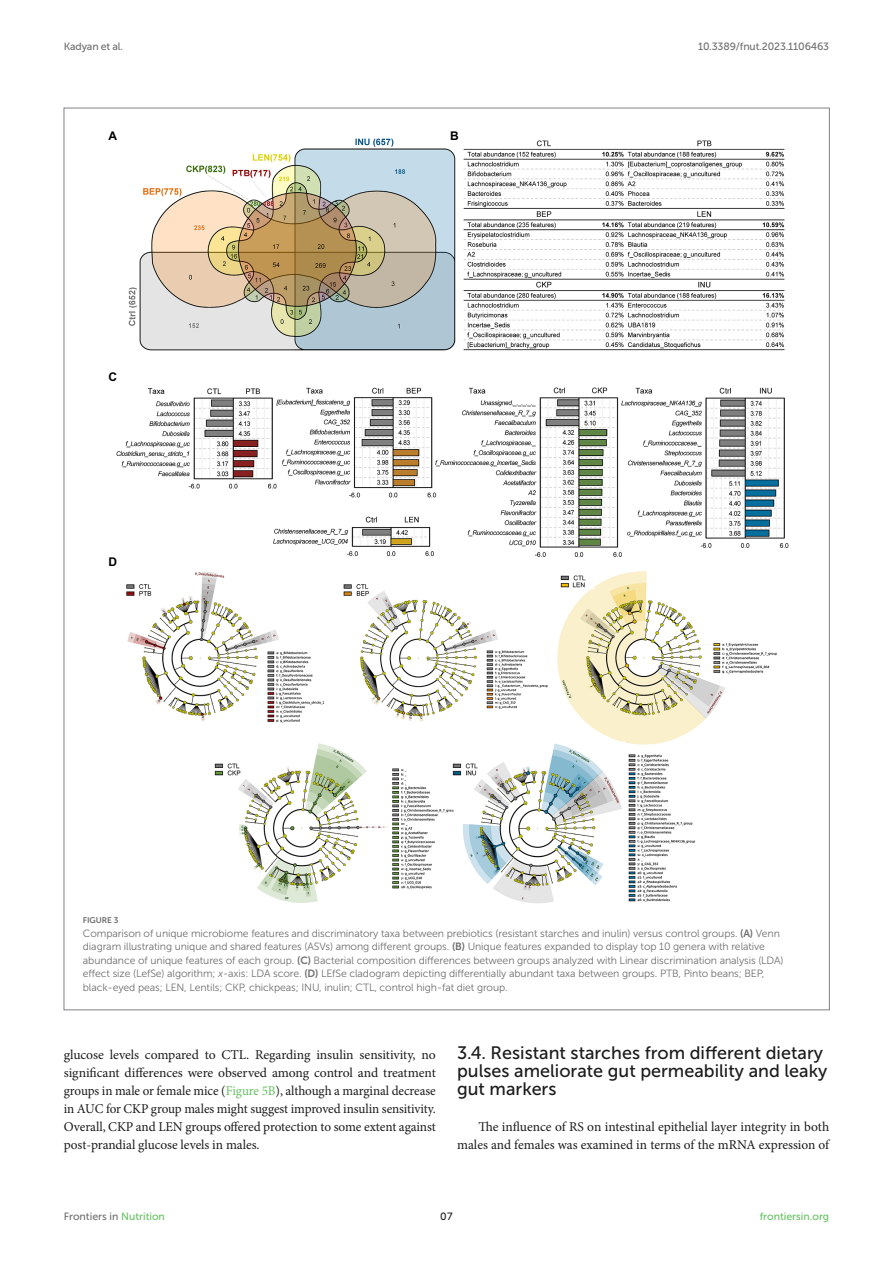
<style>
.page{position:relative;width:893px;height:1263px;background:#fff}
.page>*{position:absolute;margin:0;border:0;box-sizing:border-box;transform-origin:0 0}
.HEAD_2{font:18px/18px "Museo Sans 500";color:#1b1c1b}
.TEXT_FLUSH{font:13.5px/18px "Minion Pro";letter-spacing:-.005em;color:#1b1c1b;text-align:justify}
.t1{font:700 12px "Arial";color:#000}
.FIG_LEG{font:10.5px/13.5px "Museo Sans 300";letter-spacing:-.01em;color:#706f70}
.t2{font:10.5px "Museo Sans 500";letter-spacing:-.015em;color:#706f70}
.t3{font:10.5px "Museo Sans 500";color:#65c161}
.t4{font:10.5px "Museo Sans 500";color:#1b1c1b}
.FIG_HD{font:8.25px "Museo Sans 700";letter-spacing:-.01em;color:#706f70}
.s1{font-family:"Museo Sans 700"}
.s2{font-style:italic}
.s3{color:#65c161}
</style>
<div class="page">
<img style="left:116px;top:138px;width:673px;height:765px">
<p class="t2" style="left:64px;top:41px;width:61px">Kadyan et al.</p>
<p class="t2" style="left:698px;top:41px;width:133px">10.3389/fnut.2023.1106463</p>
<p class="t1" style="left:109px;top:127px;width:10px">A</p>
<p class="t1" style="left:450px;top:127px;width:10px">B</p>
<p class="t1" style="left:109px;top:368px;width:10px">C</p>
<p class="t1" style="left:109px;top:554px;width:10px">D</p>
<p class="FIG_HD" style="left:83px;top:916px;width:37px">FIGURE 3</p>
<p class="FIG_LEG" style="left:83px;top:927px;width:702px">Comparison of unique microbiome features and discriminatory taxa between prebiotics (resistant starches and inulin) versus control groups. <span class="s1">(A)</span> Venn diagram illustrating unique and shared features (ASVs) among different groups. <span class="s1">(B)</span> Unique features expanded to display top 10 genera with relative abundance of unique features of each group. <span class="s1">(C)</span> Bacterial composition differences between groups analyzed with Linear discrimination analysis (LDA) effect size (LefSe) algorithm; <span class="s2">x</span>-axis: LDA score. <span class="s1">(D)</span> LEfSe cladogram depicting differentially abundant taxa between groups. PTB, Pinto beans; BEP, black-eyed peas; LEN, Lentils; CKP, chickpeas; INU, inulin; CTL, control high-fat diet group.</p>
<p class="TEXT_FLUSH" style="left:64px;top:1046px;width:374px">glucose levels compared to CTL. Regarding insulin sensitivity, no significant differences were observed among control and treatment groups in male or female mice (<span class="s3">Figure 5B</span>), although a marginal decrease in AUC for CKP group males might suggest improved insulin sensitivity.<br>Overall, CKP and LEN groups offered protection to some extent against post-prandial glucose levels in males.</p>
<p class="HEAD_2" style="left:457px;top:1044px;width:372px">3.4. Resistant starches from different dietary pulses ameliorate gut permeability and leaky gut markers</p>
<p class="TEXT_FLUSH" style="left:457px;top:1118px;width:374px;text-align:right">The influence of RS on intestinal epithelial layer integrity in both males and females was examined in terms of the mRNA expression of</p>
<p class="t2" style="left:64px;top:1211px;width:103px">Frontiers in <span class="s3">Nutrition</span></p>
<p class="t4" style="left:440px;top:1211px;width:14px">07</p>
<p class="t3" style="left:760px;top:1211px;width:71px">frontiersin.org</p>
</div>
